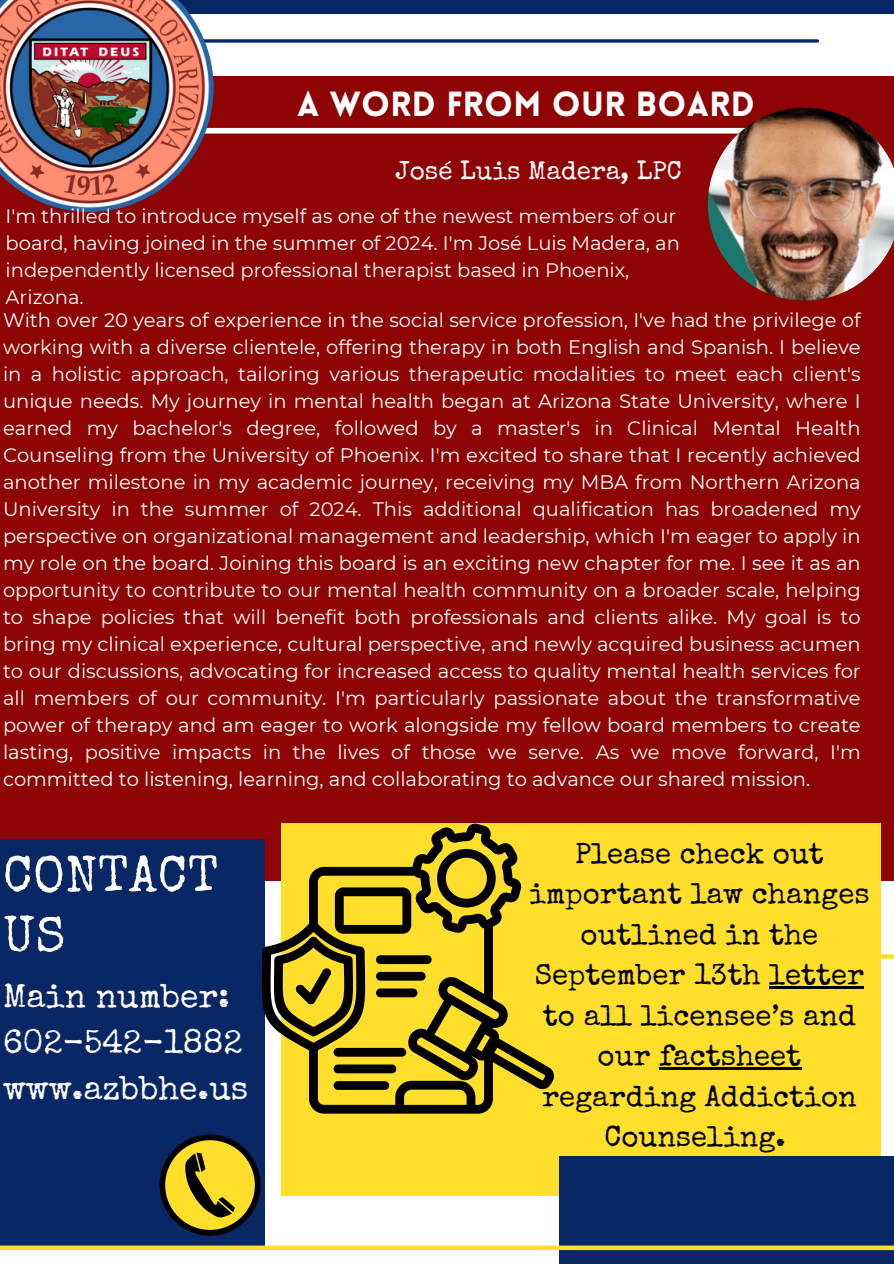
<style>
.page{position:relative;width:894px;height:1264px;background:#fff}
.page>*{position:absolute;margin:0;border:0;box-sizing:border-box;transform-origin:0 0}
.t1{font:50.85px/60.2px "Special Elite";letter-spacing:.015em;color:#fff}
.t2{font:900 34.05px "Lovelo";letter-spacing:.01em;color:#fff}
.t3{font:33.75px/45.9px "Special Elite";color:#fff}
.t4{font:29.4px/40.5px "Special Elite";color:#000;text-align:center}
.t5{font:25.95px "Special Elite";color:#fff}
.t6{font:19.5px/27px "Montserrat";color:#fff;text-align:justify}
</style>
<div class="page">
<div style="left:0;top:0;width:893px;height:14px;background:#092764"></div>
<svg style="left:214px;top:39px;width:603px;height:4px;background:#2e487b"></svg>
<div style="left:0;top:76px;width:893px;height:804px;background:#8e0303"></div>
<div style="left:182px;top:128px;width:637px;height:6px;background:#fff"></div>
<div style="left:281px;top:823px;width:599px;height:372px;background:#ffdf2b"></div>
<div style="left:0;top:839px;width:264px;height:407px;background:#092764"></div>
<svg style="left:159px;top:1134px;width:101px;height:101px;background:#0a0a06"></svg>
<div style="left:165px;top:1140px;width:90px;height:89px;background:#ffdf2b;border-radius:50%"></div>
<svg style="left:185px;top:1152px;width:50px;height:65px"></svg>
<div style="left:558px;top:1156px;width:335px;height:107px;background:#092764"></div>
<hr style="left:365px;top:954px;width:528px;height:4px;background:#ffdf2b">
<svg style="left:0;top:1245px;width:893px;height:4px;background:#e7ce3a"></svg>
<img style="left:0;top:0;width:214px;height:212px">
<img style="left:707px;top:108px;width:186px;height:192px">
<hr style="left:768px;top:986px;width:95px;height:2px;background:#000">
<hr style="left:659px;top:1067px;width:142px;height:2px;background:#000">
<svg style="left:261px;top:823px;width:294px;height:290px"></svg>
<h5 class="t2" style="left:297px;top:90px;width:459px">A WORD FROM OUR BOARD</h5>
<h2 class="t5" style="left:395px;top:161px;width:288px">José Luis Madera, LPC</h2>
<h1 class="t6" style="left:6px;top:202px;width:675px;text-align:left">I'm thrilled to introduce myself as one of the newest members of our board, having joined in the summer of 2024. I'm José Luis Madera, an independently licensed professional therapist based in Phoenix, Arizona.</h1>
<p class="t6" style="left:3px;top:306px;width:859px">With over 20 years of experience in the social service profession, I've had the privilege of working with a diverse clientele, offering therapy in both English and Spanish. I believe in a holistic approach, tailoring various therapeutic modalities to meet each client's unique needs. My journey in mental health began at Arizona State University, where I earned my bachelor's degree, followed by a master's in Clinical Mental Health Counseling from the University of Phoenix. I'm excited to share that I recently achieved another milestone in my academic journey, receiving my MBA from Northern Arizona University in the summer of 2024. This additional qualification has broadened my perspective on organizational management and leadership, which I'm eager to apply in my role on the board. Joining this board is an exciting new chapter for me. I see it as an opportunity to contribute to our mental health community on a broader scale, helping to shape policies that will benefit both professionals and clients alike. My goal is to bring my clinical experience, cultural perspective, and newly acquired business acumen to our discussions, advocating for increased access to quality mental health services for all members of our community. I'm particularly passionate about the transformative power of therapy and am eager to work alongside my fellow board members to create lasting, positive impacts in the lives of those we serve. As we move forward, I'm committed to listening, learning, and collaborating to advance our shared mission.</p>
<p class="t1" style="left:3px;top:850px;width:216px">CONTACT<br>US</p>
<h4 class="t3" style="left:3px;top:976px;width:247px">Main number:<br>602-542-1882 www.azbbhe.us</h4>
<p class="t4" style="left:529px;top:836px;width:342px">Please check out important law changes outlined in the<br>September 13th letter to all licensee’s and our factsheet regarding Addiction<br>Counseling.</p>
</div>
